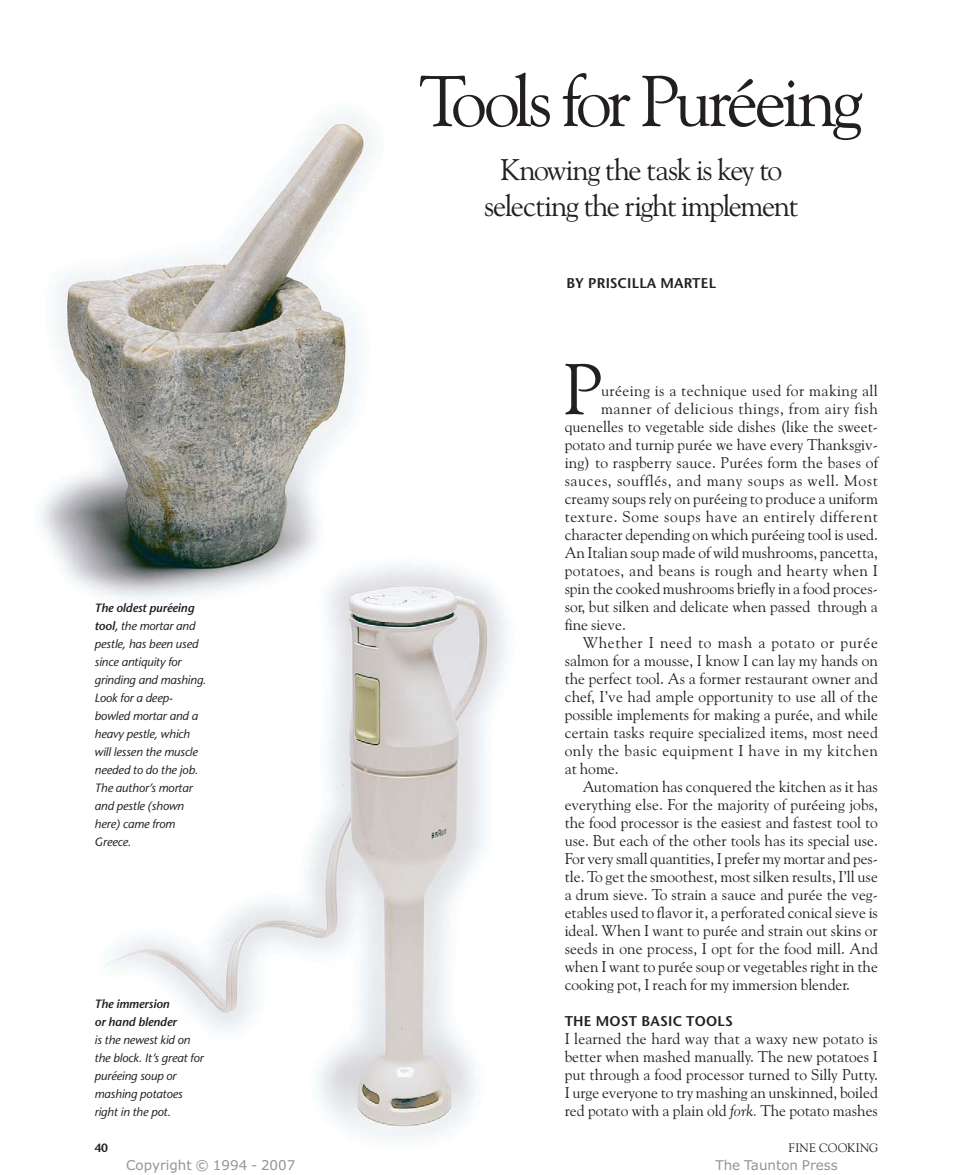
<style>
.page{position:relative;width:959px;height:1175px;background:#fff}
.page>*{position:absolute;margin:0;border:0;box-sizing:border-box;transform-origin:0 0}
.t1{font:72px "Goudy Old Style BT";letter-spacing:-.065em;color:#231f20}
.t2{font:30px/36px "Goudy Old Style BT";letter-spacing:-.05em;color:#231f20;text-align:center}
.t3{font:15.6px/18px "Goudy Old Style BT";color:#231f20;text-align:justify}
.t4{font:15.6px "Goudy Old Style BT";letter-spacing:.04em;color:#231f20}
.t5{font:15.6px "Goudy Old Style BT";letter-spacing:.025em;color:#231f20}
.t6{font:15.6px "Goudy Old Style BT";letter-spacing:.035em;color:#231f20}
.t7{font:600 14.1px "Stone Sans";letter-spacing:.015em;color:#231f20}
.t8{font:13.5px "Verdana";color:#939598}
.t9{font:12.3px "Goudy Old Style BT";letter-spacing:.025em;color:#231f20}
.t10{font:italic 12px/18px "Stone Sans";letter-spacing:-.01em;color:#231f20}
.t11{font:italic 600 12px/18px "Stone Sans";letter-spacing:-.01em;color:#231f20}
.t12{font:600 12px "Stone Sans";color:#231f20}
.s1{font-weight:600}
.s2{font-style:italic}
</style>
<div class="page">
<img style="left:40px;top:113px;width:334px;height:478px">
<img style="left:95px;top:540px;width:412px;height:600px">
<h1 class="t1" style="left:419px;top:65px;width:445px">Tools for Puréeing</h1>
<h2 class="t2" style="left:484px;top:153px;width:316px">Knowing the task is key to selecting the right implement</h2>
<p class="t10" style="left:94px;top:600px;width:113px"><span class="s1">The oldest puréeing tool,</span> the mortar and pestle, has been used since antiquity for grinding and mashing.<br>Look for a deep&shy;bowled mortar and a heavy pestle, which will lessen the muscle needed to do the job.<br>The author’s mortar and pestle (shown here) came from<br>Greece.</p>
<p class="t11" style="left:94px;top:996px;width:83px">The immersion or hand blender</p>
<p class="t10" style="left:94px;top:1032px;width:110px">is the newest kid on the block. It’s great for puréeing soup or mashing potatoes right in the pot.</p>
<p class="t7" style="left:566px;top:278px;width:151px">BY PRISCILLA MARTEL</p>
<h1 class="t1" style="left:563px;top:353px;width:41px">P</h1>
<p class="t5" style="left:601px;top:383px;width:278px">uréeing is a technique used for making all</p>
<p class="t6" style="left:601px;top:401px;width:278px">manner of delicious things, from airy fish</p>
<p class="t3" style="left:564px;top:418px;width:315px">quenelles to vegetable side dishes (like the sweet-</p>
<p class="t3" style="left:564px;top:436px;width:315px">potato and turnip purée we have every Thanksgiv-</p>
<p class="t3" style="left:564px;top:454px;width:315px">ing) to raspberry sauce. Purées form the bases of</p>
<p class="t4" style="left:564px;top:473px;width:315px">sauces, soufflés, and many soups as well. Most</p>
<p class="t3" style="left:564px;top:490px;width:315px">creamy soups rely on puréeing to produce a uniform</p>
<p class="t4" style="left:564px;top:509px;width:315px">texture. Some soups have an entirely different</p>
<p class="t3" style="left:564px;top:526px;width:315px">character depending on which puréeing tool is used.</p>
<p class="t3" style="left:564px;top:544px;width:315px">An Italian soup made of wild mushrooms, pancetta,</p>
<p class="t5" style="left:564px;top:563px;width:315px">potatoes, and beans is rough and hearty when I</p>
<p class="t3" style="left:564px;top:580px;width:315px">spin the cooked mushrooms briefly in a food proces-</p>
<p class="t3" style="left:564px;top:598px;width:315px">sor, but silken and delicate when passed through a</p>
<p class="t3" style="left:564px;top:616px;width:63px">fine sieve.</p>
<p class="t4" style="left:582px;top:635px;width:297px">Whether I need to mash a potato or purée</p>
<p class="t3" style="left:564px;top:652px;width:315px">salmon for a mousse, I know I can lay my hands on</p>
<p class="t3" style="left:564px;top:670px;width:315px">the perfect tool. As a former restaurant owner and</p>
<p class="t3" style="left:564px;top:688px;width:315px">chef, I’ve had ample opportunity to use all of the</p>
<p class="t3" style="left:564px;top:706px;width:315px">possible implements for making a purée, and while</p>
<p class="t3" style="left:564px;top:724px;width:315px">certain tasks require specialized items, most need</p>
<p class="t6" style="left:564px;top:743px;width:315px">only the basic equipment I have in my kitchen</p>
<p class="t3" style="left:564px;top:760px;width:56px">at home.</p>
<p class="t3" style="left:582px;top:778px;width:297px">Automation has conquered the kitchen as it has</p>
<p class="t3" style="left:564px;top:796px;width:315px">everything else. For the majority of puréeing jobs,</p>
<p class="t3" style="left:564px;top:814px;width:315px">the food processor is the easiest and fastest tool to</p>
<p class="t3" style="left:564px;top:832px;width:315px">use. But each of the other tools has its special use.</p>
<p class="t3" style="left:564px;top:850px;width:315px">For very small quantities, I prefer my mortar and pes-</p>
<p class="t3" style="left:564px;top:868px;width:315px">tle. To get the smoothest, most silken results, I’ll use</p>
<p class="t3" style="left:564px;top:886px;width:315px">a drum sieve. To strain a sauce and purée the veg-</p>
<p class="t3" style="left:564px;top:904px;width:315px">etables used to flavor it, a perforated conical sieve is</p>
<p class="t3" style="left:564px;top:922px;width:315px">ideal. When I want to purée and strain out skins or</p>
<p class="t3" style="left:564px;top:940px;width:315px">seeds in one process, I opt for the food mill. And</p>
<p class="t3" style="left:564px;top:958px;width:315px">when I want to purée soup or vegetables right in the</p>
<p class="t3" style="left:564px;top:976px;width:287px">cooking pot, I reach for my immersion blender.</p>
<p class="t7" style="left:564px;top:1016px;width:170px">THE MOST BASIC TOOLS</p>
<p class="t3" style="left:564px;top:1030px;width:315px">I learned the hard way that a waxy new potato is better when mashed manually. The new potatoes I put through a food processor turned to Silly Putty.<br>I urge everyone to try mashing an unskinned, boiled red potato with a plain old <span class="s2">fork.</span> The potato mashes</p>
<p class="t12" style="left:94px;top:1143px;width:15px">40</p>
<p class="t9" style="left:788px;top:1142px;width:91px">FINE COOKING</p>
<p class="t8" style="left:126px;top:1160px;width:171px">Copyright © 1994 - 2007</p>
<p class="t8" style="left:715px;top:1160px;width:124px">The Taunton Press</p>
</div>
